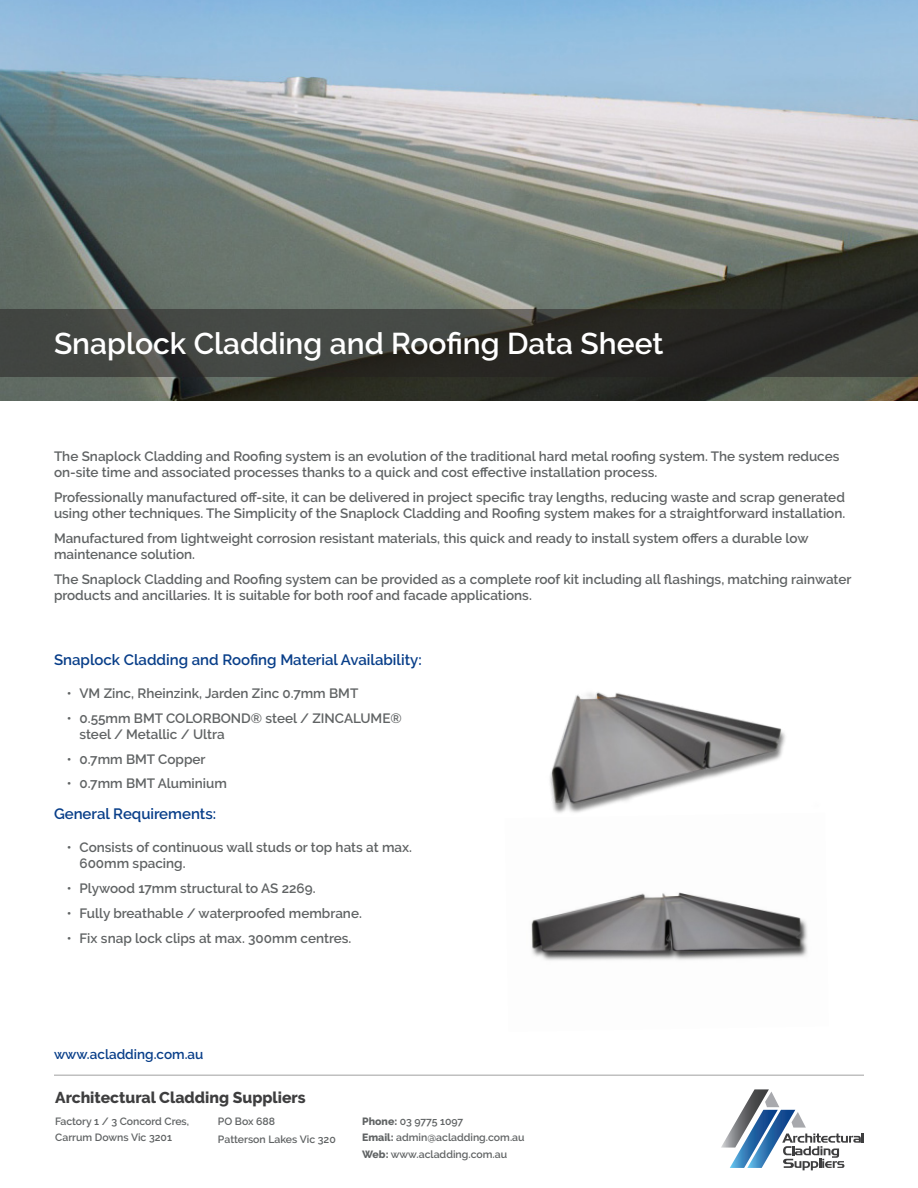
<style>
.page{position:relative;width:918px;height:1188px;background:#fff}
.page>*{position:absolute;margin:0;border:0;box-sizing:border-box;transform-origin:0 0}
.t1{font:600 30px "Raleway";color:#fff}
.t2{font:800 15.75px "Raleway";color:#3e3e3f}
.heading_blue{font:600 15px "Raleway";color:#083e89}
.body{font:600 13.5px/16.2px "Raleway";color:#606364}
.heading_blue-2{font:600 13.5px "Raleway";color:#083e89}
.body-2{font:600 10.5px "Raleway";color:#606364}
.s1{font-size:15px;color:#fff}
.s2{font-weight:800}
</style>
<div class="page">
<svg style="left:721px;top:1089px;width:143px;height:81px"></svg>
<img style="left:0;top:0;width:918px;height:401px">
<svg style="left:0;top:309px;width:918px;height:67px;background:#353632"></svg>
<img style="left:550px;top:692px;width:236px;height:121px">
<img style="left:531px;top:892px;width:277px;height:69px">
<hr style="left:54px;top:1075px;width:810px;height:1px;background:#3e3e3f">
<p class="t1" style="left:54px;top:326px;width:611px">Snaplock Cladding and Roofing Data Sheet</p>
<p class="body" style="left:54px;top:448px;width:787px">The Snaplock Cladding and Roofing system is an evolution of the traditional hard metal roofing system. The system reduces on-site time and associated processes thanks to a quick and cost effective installation process.</p>
<p class="body" style="left:54px;top:489px;width:793px">Professionally manufactured off-site, it can be delivered in project specific tray lengths, reducing waste and scrap generated using other techniques. The Simplicity of the Snaplock Cladding and Roofing system makes for a straightforward installation.</p>
<p class="body" style="left:54px;top:530px;width:756px">Manufactured from lightweight corrosion resistant materials, this quick and ready to install system offers a durable low maintenance solution.</p>
<p class="body" style="left:54px;top:571px;width:799px">The Snaplock Cladding and Roofing system can be provided as a complete roof kit including all flashings, matching rainwater products and ancillaries. It is suitable for both roof and facade applications.</p>
<p class="heading_blue" style="left:54px;top:651px;width:369px">Snaplock Cladding and Roofing Material Availability:</p>
<p class="body" style="left:67px;top:685px;width:293px">• VM Zinc, Rheinzink, Jarden Zinc 0.7mm BMT</p>
<p class="body" style="left:80px;top:710px;width:324px;text-indent:-13px">• 0.55mm BMT COLORBOND® steel / ZINCALUME® steel / Metallic / Ultra</p>
<p class="body" style="left:67px;top:751px;width:140px">• 0.7mm BMT Copper</p>
<p class="body" style="left:67px;top:775px;width:162px">• 0.7mm BMT Aluminium</p>
<p class="heading_blue" style="left:54px;top:805px;width:164px">General Requirements:</p>
<p class="body" style="left:80px;top:839px;width:334px;text-indent:-13px">• Consists of continuous wall studs or top hats at max.<br>600mm spacing.</p>
<p class="body" style="left:67px;top:880px;width:250px">• Plywood 17mm structural to AS 2269.</p>
<p class="body" style="left:67px;top:905px;width:297px">• Fully breathable / waterproofed membrane.</p>
<p class="body" style="left:67px;top:930px;width:286px">• Fix snap lock clips at max. 300mm centres.</p>
<p class="heading_blue-2" style="left:54px;top:1046px;width:151px">www.acladding.com.au</p>
<p class="t2" style="left:55px;top:1088px;width:252px">Architectural Cladding Suppliers</p>
<p class="body-2" style="left:55px;top:1115px;width:135px">Factory 1 / 3 Concord Cres,</p>
<p class="body-2" style="left:55px;top:1132px;width:118px">Carrum Downs Vic 3201</p>
<p class="body-2" style="left:218px;top:1115px;width:59px">PO Box 688</p>
<p class="body-2" style="left:218px;top:1133px;width:126px">Patterson Lakes Vic 320<span class="s1">1</span></p>
<p class="body-2" style="left:362px;top:1115px;width:102px"><span class="s2">Phone:</span> 03 9775 1097</p>
<p class="body-2" style="left:362px;top:1132px;width:164px"><span class="s2">Email:</span> admin@acladding.com.au</p>
<p class="body-2" style="left:362px;top:1149px;width:146px"><span class="s2">Web:</span> www.acladding.com.au</p>
</div>
